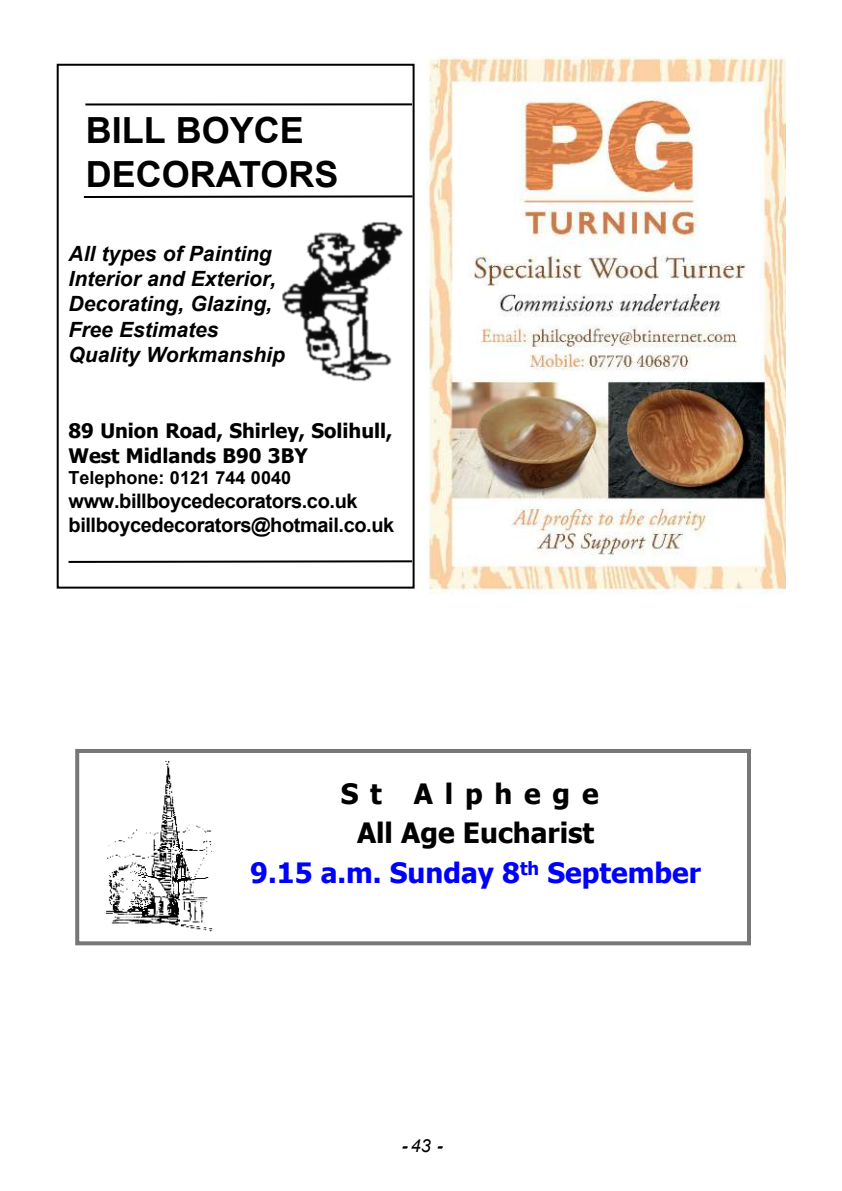
<style>
.page{position:relative;width:842px;height:1191px;background:#fff}
.page>*{position:absolute;margin:0;border:0;box-sizing:border-box;transform-origin:0 0}
.t1{font:700 36px/43px "Arial";color:#000}
.t2{font:700 28px/39.8px "Tahoma";color:#000;text-align:center}
.t3{font:italic 700 21px/25.2px "Arial";color:#000}
.t4{font:700 20px/24px "Arial";letter-spacing:-.02em;color:#000}
.t5{font:700 20px/25.2px "Tahoma";color:#000}
.t6{font:700 18px "Arial";color:#000}
.t7{font:italic 18px "Arial";color:#000}
.s1{color:#00f}
</style>
<div class="page">
<svg style="left:402px;top:1146px;width:6px;height:2px"></svg>
<hr style="left:85px;top:103px;width:327px;height:2px;background:#000">
<hr style="left:69px;top:560px;width:343px;height:3px;background:#000">
<img style="left:282px;top:222px;width:121px;height:160px">
<hr style="left:84px;top:195px;width:329px;height:3px;background:#000">
<div style="left:57px;top:64px;width:358px;height:524px;border:2px solid #000"></div>
<img style="left:427px;top:57px;width:358px;height:537px">
<div style="left:75px;top:749px;width:676px;height:196px;border:4px solid #777"></div>
<img style="left:107px;top:760px;width:106px;height:172px">
<h1 class="t1" style="left:86px;top:113px;width:254px">BILL BOYCE<br>DECORATORS</h1>
<p class="t3" style="left:69px;top:243px;width:218px">All types of Painting<br>Interior and Exterior,<br>Decorating, Glazing,<br>Free Estimates<br>Quality Workmanship</p>
<p class="t5" style="left:69px;top:419px;width:325px">89 Union Road, Shirley, Solihull,<br>West Midlands B90 3BY</p>
<p class="t6" style="left:69px;top:471px;width:224px">Telephone: 0121 744 0040</p>
<p class="t4" style="left:69px;top:490px;width:327px">www.billboycedecorators.co.uk billboycedecorators@hotmail.co.uk</p>
<h2 class="t2" style="left:250px;top:776px;width:452px">St Alphege<br>All Age Eucharist<br><span class="s1">9.15 a.m. Sunday 8</span><sup>th</sup> <span class="s1">September</span></h2>
<p class="t7" style="left:411px;top:1139px;width:22px">43</p>
</div>
